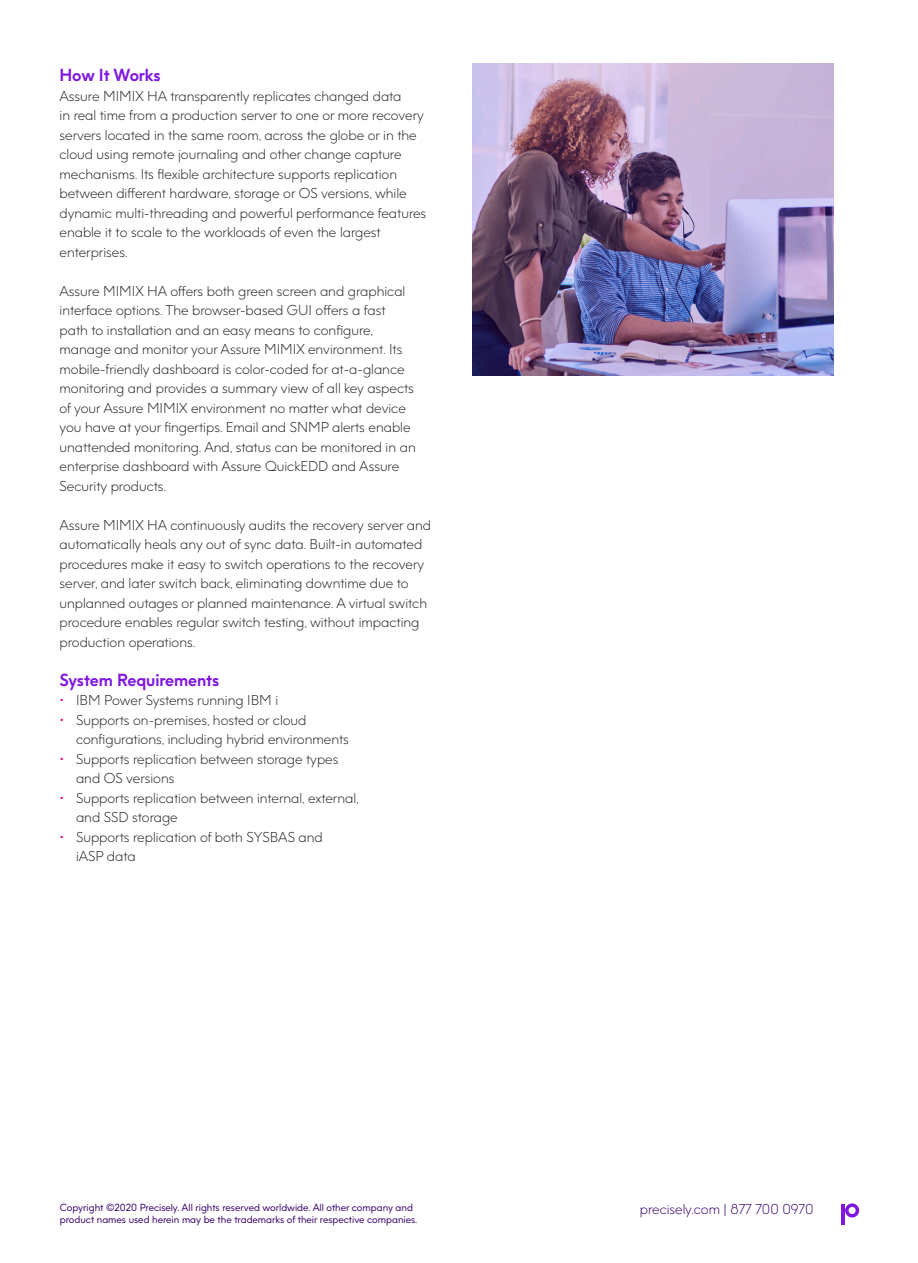
<style>
.page{position:relative;width:918px;height:1263px;background:#fff}
.page>*{position:absolute;margin:0;border:0;box-sizing:border-box;transform-origin:0 0}
.t1{font:700 16.5px "Precisely";letter-spacing:-.005em;color:#8017e1}
.t2{font:300 13.5px/19.5px "Precisely";color:#231f20}
.t3{font:300 13.5px "Precisely";color:#39006b}
.t4{font:9.75px "Precisely";color:#39006b}
.s1{color:#e5007e}
</style>
<div class="page">
<img style="left:472px;top:64px;width:362px;height:312px">
<svg style="left:845px;top:1203px;width:14px;height:14px"></svg>
<hr style="left:842px;top:1204px;width:3px;height:20px;background:#8017e1">
<p class="t1" style="left:60px;top:65px;width:103px">How It Works</p>
<p class="t2" style="left:60px;top:86px;width:368px">Assure MIMIX HA transparently replicates changed data<br>in real time from a production server to one or more recovery servers located in the same room, across the globe or in the cloud using remote journaling and other change capture mechanisms. Its flexible architecture supports replication between different hardware, storage or OS versions, while dynamic multi-threading and powerful performance features enable it to scale to the workloads of even the largest enterprises.</p>
<p class="t2" style="left:60px;top:281px;width:347px">Assure MIMIX HA offers both green screen and graphical interface options. The browser-based GUI offers a fast</p>
<p class="t2" style="left:60px;top:320px;width:315px">path to installation and an easy means to configure,</p>
<p class="t2" style="left:60px;top:340px;width:358px">manage and monitor your Assure MIMIX environment. Its mobile-friendly dashboard is color-coded for at-a-glance monitoring and provides a summary view of all key aspects of your Assure MIMIX environment no matter what device you have at your fingertips. Email and SNMP alerts enable unattended monitoring. And, status can be monitored in an enterprise dashboard with Assure QuickEDD and Assure Security products.</p>
<p class="t2" style="left:60px;top:515px;width:373px">Assure MIMIX HA continuously audits the recovery server and automatically heals any out of sync data. Built-in automated procedures make it easy to switch operations to the recovery server, and later switch back, eliminating downtime due to unplanned outages or planned maintenance. A virtual switch procedure enables regular switch testing, without impacting production operations.</p>
<p class="t1" style="left:60px;top:669px;width:161px">System Requirements</p>
<p class="t2" style="left:60px;top:691px;width:220px"><span class="s1">•</span> IBM Power Systems running IBM i</p>
<p class="t2" style="left:76px;top:710px;width:274px;text-indent:-16px"><span class="s1">•</span> Supports on-premises, hosted or cloud configurations, including hybrid environments</p>
<p class="t2" style="left:76px;top:749px;width:264px;text-indent:-16px"><span class="s1">•</span> Supports replication between storage types and OS versions</p>
<p class="t2" style="left:76px;top:788px;width:284px;text-indent:-16px"><span class="s1">•</span> Supports replication between internal, external, and SSD storage</p>
<p class="t2" style="left:76px;top:827px;width:248px;text-indent:-16px"><span class="s1">•</span> Supports replication of both SYSBAS and iASP data</p>
<p class="t4" style="left:60px;top:1201px;width:355px">Copyright ©2020 Precisely. All rights reserved worldwide. All other company and</p>
<p class="t3" style="left:640px;top:1201px;width:175px">precisely.com | 877 700 0970</p>
<p class="t4" style="left:60px;top:1213px;width:359px">product names used herein may be the trademarks of their respective companies.</p>
</div>
